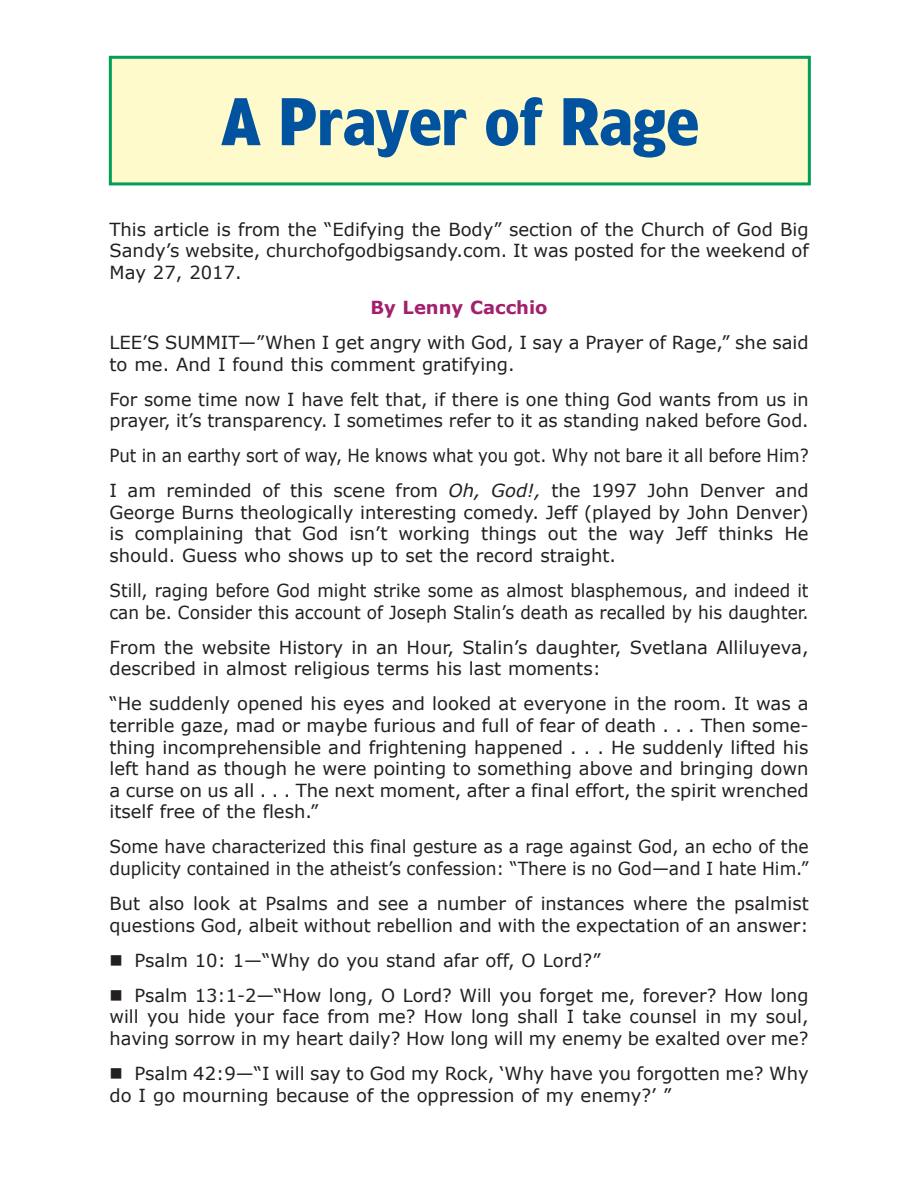
<style>
.page{position:relative;width:918px;height:1188px;background:#fff}
.page>*{position:absolute;margin:0;border:0;box-sizing:border-box;transform-origin:0 0}
.t1{font:700 63px "Forever";color:#0153a0}
.t2{font:18px/21.6px "Verdana";color:#231f20}
.t3{font:18px/21.6px "Verdana";color:#231f20;scale:.94 1}
.t4{font:18px/21.6px "Verdana";color:#231f20;scale:.95 1}
.t5{font:18px/35.1px "Verdana";color:#231f20;scale:.92 1}
.t6{font:700 18px "Verdana";color:#a1216f}
.s1{font-style:italic}
</style>
<div class="page">
<div style="left:110px;top:57px;width:699px;height:127px;background:#fffacb"></div>
<div style="left:109px;top:56px;width:702px;height:129px;border:3px solid #009e57"></div>
<h1 class="t1" style="left:221px;top:83px;width:480px">A Prayer of Rage</h1>
<p class="t2" style="left:110px;top:218px;width:701px;text-align:justify">This article is from the “Edifying the Body” section of the Church of God Big Sandy’s website, churchofgodbigsandy.com. It was posted for the weekend of May 27, 2017.</p>
<p class="t6" style="left:370px;top:296px;width:179px">By Lenny Cacchio</p>
<p class="t2" style="left:110px;top:331px;width:701px">LEE’S SUMMIT—”When I get angry with God, I say a Prayer of Rage,” she said to me. And I found this comment gratifying.</p>
<p class="t2" style="left:110px;top:388px;width:701px">For some time now I have felt that, if there is one thing God wants from us in prayer, it’s transparency. I sometimes refer to it as standing naked before God.</p>
<p class="t5" style="left:110px;top:438px;width:762px">Put in an earthy sort of way, He knows what you got. Why not bare it all before Him?<br>I am reminded of this scene from <span class="s1">Oh, God!,</span> the 1997 John Denver and</p>
<p class="t2" style="left:110px;top:501px;width:701px;text-align:justify">George Burns theologically interesting comedy. Jeff (played by John Denver) is complaining that God isn’t working things out the way Jeff thinks He should. Guess who shows up to set the record straight.</p>
<p class="t3" style="left:110px;top:579px;width:745px">Still, raging before God might strike some as almost blasphemous, and indeed it can be. Consider this account of Joseph Stalin’s death as recalled by his daughter.</p>
<p class="t2" style="left:110px;top:636px;width:701px">From the website History in an Hour, Stalin’s daughter, Svetlana Alliluyeva, described in almost religious terms his last moments:</p>
<p class="t2" style="left:110px;top:692px;width:701px;text-align:justify">“He suddenly opened his eyes and looked at everyone in the room. It was a terrible gaze, mad or maybe furious and full of fear of death . . . Then some&shy;thing incomprehensible and frightening happened . . . He suddenly lifted his left hand as though he were pointing to something above and bringing down a curse on us all . . . The next moment, after a final effort, the spirit wrenched itself free of the flesh.”</p>
<p class="t4" style="left:110px;top:835px;width:738px">Some have characterized this final gesture as a rage against God, an echo of the duplicity contained in the atheist’s confession: “There is no God—and I hate Him.”</p>
<p class="t2" style="left:110px;top:892px;width:701px">But also look at Psalms and see a number of instances where the psalmist questions God, albeit without rebellion and with the expectation of an answer:</p>
<p class="t2" style="left:134px;top:942px;width:676px;line-height:35.1px">Psalm 10: 1—“Why do you stand afar off, O Lord?”<br>Psalm 13:1-2—“How long, O Lord? Will you forget me, forever? How long</p>
<p class="t2" style="left:109px;top:1005px;width:701px">will you hide your face from me? How long shall I take counsel in my soul, having sorrow in my heart daily? How long will my enemy be exalted over me?</p>
<p class="t2" style="left:110px;top:1062px;width:701px;text-indent:25px">Psalm 42:9—“I will say to God my Rock, ‘Why have you forgotten me? Why do I go mourning because of the oppression of my enemy?’ ”</p>
</div>
